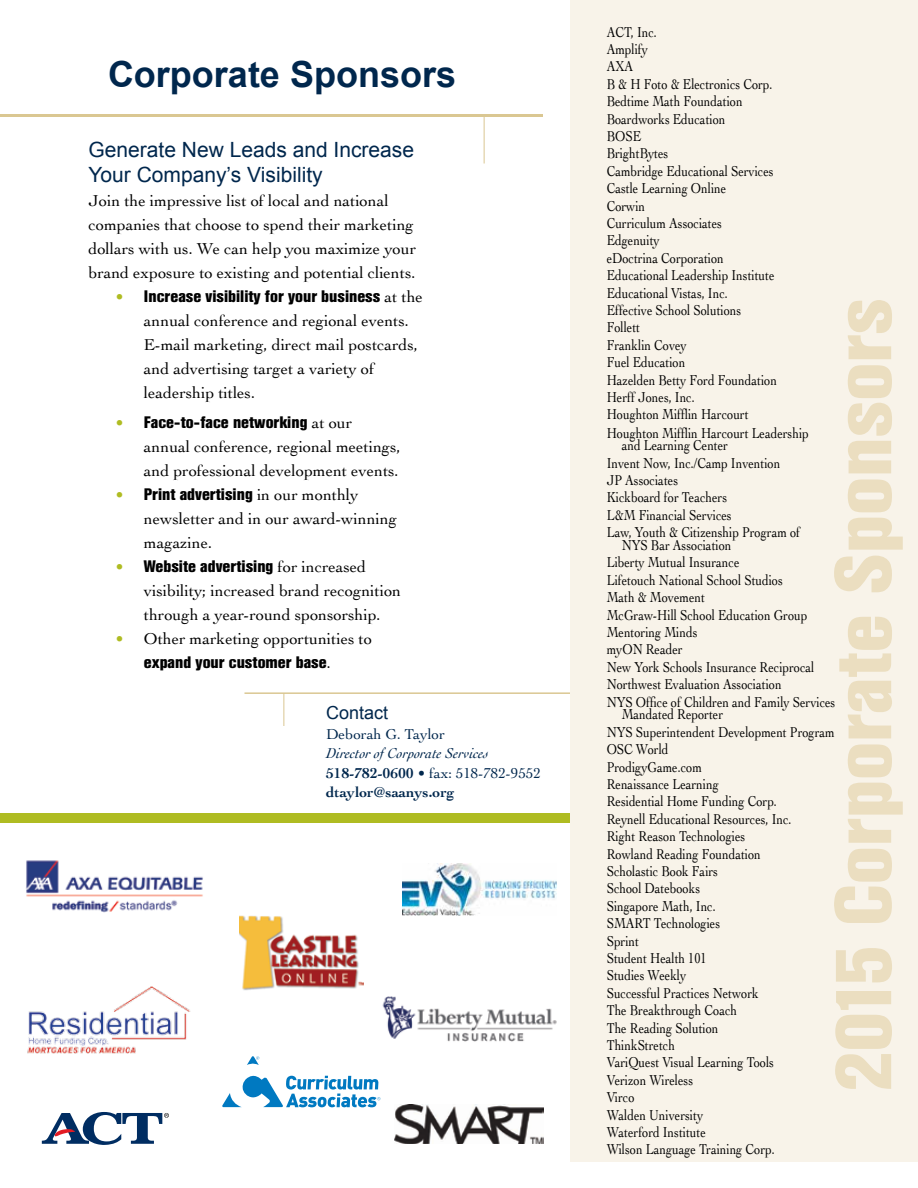
<style>
.page{position:relative;width:918px;height:1188px;background:#fff}
.page>*{position:absolute;margin:0;border:0;box-sizing:border-box;transform-origin:0 0}
.t1{font:700 79.5px "Helvetica Con BQ";color:#ebdec0}
.t2{font:700 36px "Arial";color:#00274d}
.t3{font:21px/25.2px "Arial";color:#00274d}
.t4{font:18px "Arial";color:#00274d}
.t5{font:16.5px/24px "Cochin";color:#000}
.t6{font:700 16.5px "Helvetica Con BQ";color:#000}
.t7{font:15px/17.4px "Cochin";color:#000;scale:.82 1}
.t8{font:700 15px/19.5px "Cochin";color:#00274d}
.t9{font:15px "Cochin";color:#00274d}
.s1{font-family:"Cochin";font-weight:400;color:#afbc22}
.s2{font-family:"Cochin";font-weight:400}
.s3{color:#afbc22}
.s4{font-weight:400;font-style:italic}
.s5{font-weight:400}
</style>
<div class="page">
<div style="left:570px;top:0;width:348px;height:1162px;background:#f8f3e9"></div>
<img style="left:240px;top:915px;width:123px;height:75px">
<hr style="left:0;top:114px;width:543px;height:3px;background:#dac792">
<hr style="left:484px;top:115px;width:1px;height:49px;background:#dac792">
<div style="left:0;top:813px;width:569px;height:9px;background:#afbc22"></div>
<hr style="left:244px;top:692px;width:326px;height:2px;background:#dac792">
<hr style="left:284px;top:693px;width:1px;height:33px;background:#dac792">
<img style="left:394px;top:1105px;width:149px;height:39px">
<img style="left:403px;top:863px;width:154px;height:53px">
<img style="left:27px;top:986px;width:164px;height:68px">
<img style="left:382px;top:996px;width:175px;height:46px">
<img style="left:26px;top:860px;width:177px;height:53px">
<svg style="left:42px;top:1112px;width:127px;height:33px"></svg>
<svg style="left:247px;top:1056px;width:12px;height:9px"></svg>
<svg style="left:222px;top:1075px;width:158px;height:32px"></svg>
<h2 class="t2" style="left:108px;top:51px;width:350px">Corporate Sponsors</h2>
<h3 class="t3" style="left:88px;top:137px;width:327px">Generate New Leads and Increase<br>Your Company’s Visibility</h3>
<p class="t5" style="left:88px;top:188px;width:329px">Join the impressive list of local and national companies that choose to spend their marketing dollars with us. We can help you maximize your brand exposure to existing and potential clients.</p>
<p class="t6" style="left:115px;top:288px;width:309px"><span class="s1">•</span> Increase visibility for your business <span class="s2">at the</span></p>
<p class="t5" style="left:144px;top:308px;width:276px">annual conference and regional events.<br>E-mail marketing, direct mail postcards, and advertising target a variety of leadership titles.</p>
<p class="t6" style="left:115px;top:413px;width:238px"><span class="s1">•</span> Face-to-face networking <span class="s2">at our</span></p>
<p class="t5" style="left:144px;top:434px;width:258px">annual conference, regional meetings, and professional development events.</p>
<p class="t6" style="left:115px;top:485px;width:245px"><span class="s1">•</span> Print advertising <span class="s2">in our monthly</span></p>
<p class="t5" style="left:144px;top:506px;width:254px">newsletter and in our award-winning magazine.</p>
<p class="t6" style="left:115px;top:557px;width:252px"><span class="s1">•</span> Website advertising <span class="s2">for increased</span></p>
<p class="t5" style="left:144px;top:578px;width:259px">visibility; increased brand recognition through a year-round sponsorship.</p>
<p class="t5" style="left:115px;top:626px;width:258px"><span class="s3">•</span> Other marketing opportunities to</p>
<p class="t6" style="left:144px;top:653px;width:188px">expand your customer base<span class="s2">.</span></p>
<p class="t4" style="left:326px;top:701px;width:64px">Contact</p>
<p class="t9" style="left:326px;top:724px;width:120px">Deborah G. Taylor</p>
<p class="t8" style="left:326px;top:743px;width:216px"><span class="s4">Director of Corporate Services<br></span>518-782-0600 <span class="s5">• fax: 518-782-9552 </span>dtaylor@saanys.org</p>
<p class="t7" style="left:607px;top:22px;width:248px">ACT, Inc.<br>Amplify<br>AXA<br>B &amp; H Foto &amp; Electronics Corp.<br>Bedtime Math Foundation<br>Boardworks Education<br>BOSE<br>BrightBytes<br>Cambridge Educational Services<br>Castle Learning Online<br>Corwin<br>Curriculum Associates<br>Edgenuity<br>eDoctrina Corporation<br>Educational Leadership Institute<br>Educational Vistas, Inc.<br>Effective School Solutions<br>Follett<br>Franklin Covey<br>Fuel Education<br>Hazelden Betty Ford Foundation<br>Herff Jones, Inc.<br>Houghton Mifflin Harcourt<br>Houghton Mifflin Harcourt Leadership</p>
<p class="t7" style="left:607px;top:436px;width:237px;text-indent:15px">and Learning Center<br>Invent Now, Inc./Camp Invention<br>JP Associates<br>Kickboard for Teachers<br>L&amp;M Financial Services<br>Law, Youth &amp; Citizenship Program of</p>
<p class="t7" style="left:607px;top:536px;width:280px;text-indent:15px">NYS Bar Association<br>Liberty Mutual Insurance<br>Lifetouch National School Studios<br>Math &amp; Movement<br>McGraw-Hill School Education Group<br>Mentoring Minds<br>myON Reader<br>New York Schools Insurance Reciprocal<br>Northwest Evaluation Association<br>NYS Office of Children and Family Services</p>
<p class="t7" style="left:607px;top:705px;width:280px;text-indent:15px">Mandated Reporter<br>NYS Superintendent Development Program<br>OSC World<br>ProdigyGame.com<br>Renaissance Learning<br>Residential Home Funding Corp.<br>Reynell Educational Resources, Inc.<br>Right Reason Technologies<br>Rowland Reading Foundation<br>Scholastic Book Fairs<br>School Datebooks<br>Singapore Math, Inc.<br>SMART Technologies<br>Sprint<br>Student Health 101<br>Studies Weekly<br>Successful Practices Network<br>The Breakthrough Coach<br>The Reading Solution<br>ThinkStretch<br>VariQuest Visual Learning Tools<br>Verizon Wireless<br>Virco<br>Walden University<br>Waterford Institute<br>Wilson Language Training Corp.</p>
<h1 class="t1" style="left:820px;top:1091px;width:795px;rotate:-90deg">2015 Corporate Sponsors</h1>
</div>
